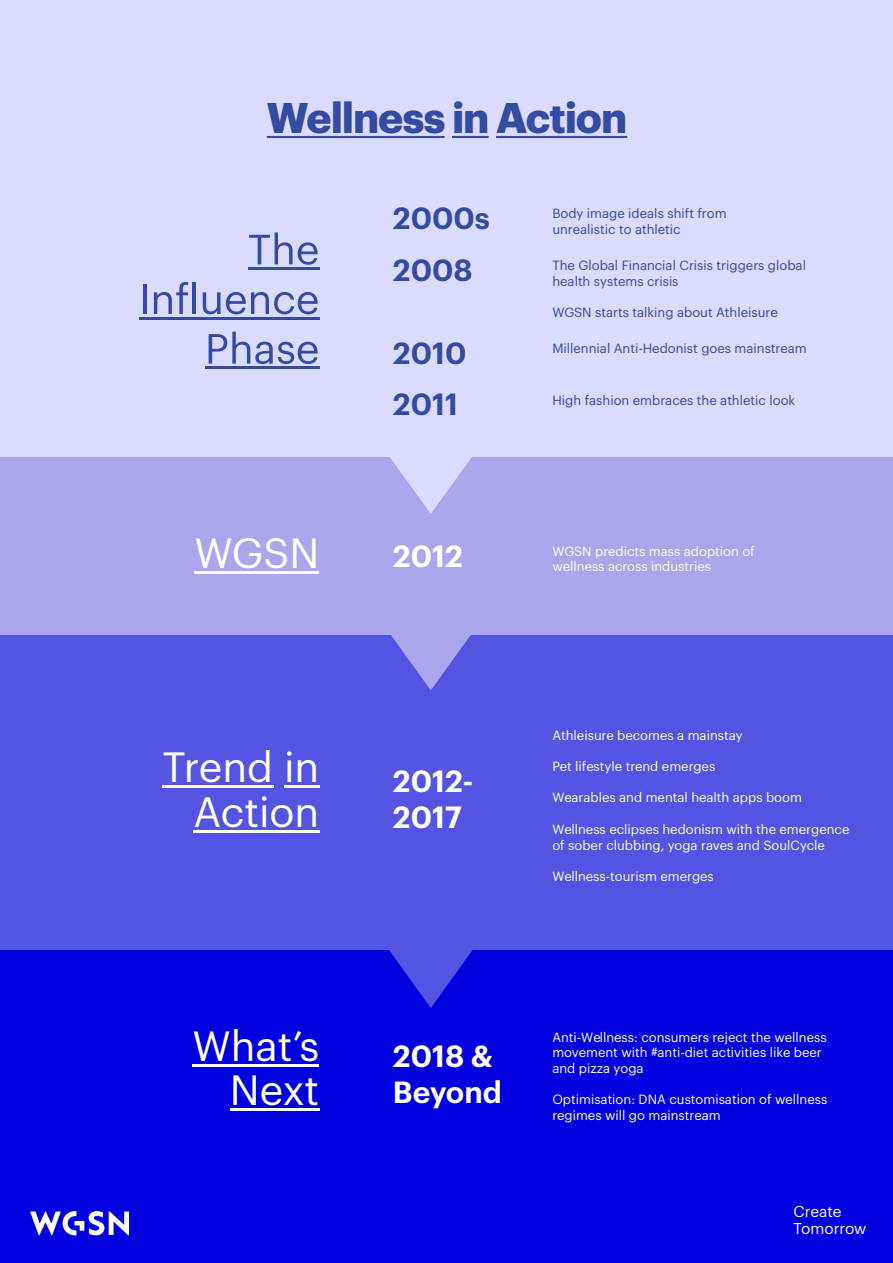
<style>
.page{position:relative;width:893px;height:1263px;background:#fff}
.page>*{position:absolute;margin:0;border:0;box-sizing:border-box;transform-origin:0 0}
.t1{font:700 42px "Graphik";letter-spacing:-.025em;color:#334ba0}
.t2{font:41.4px/44.4px "Graphik";color:#fff;text-align:right}
.t3{font:600 30px/36px "Graphik";color:#fff}
.t4{font:600 30px/52.2px "Graphik";color:#334ba0}
.t5{font:15.45px/16.8px "Graphik";color:#fff}
.t6{font:13.05px/15.8px "Graphik";color:#fff}
.t7{font:13.05px/15.8px "Graphik";color:#334ba0}
</style>
<div class="page">
<div style="left:0;top:936px;width:893px;height:327px;background:#0000de"></div>
<div style="left:0;top:626px;width:893px;height:324px;background:#5454e3"></div>
<div style="left:0;top:0;width:893px;height:472px;background:#dbdbff"></div>
<div style="left:0;top:458px;width:893px;height:177px;background:#aba6eb"></div>
<svg style="left:388px;top:457px;width:85px;height:57px"></svg>
<svg style="left:391px;top:635px;width:80px;height:55px"></svg>
<svg style="left:389px;top:950px;width:84px;height:58px"></svg>
<hr style="left:195px;top:571px;width:37px;height:2px;background:#fff">
<hr style="left:232px;top:571px;width:31px;height:2px;background:#fff">
<hr style="left:263px;top:571px;width:56px;height:2px;background:#fff">
<hr style="left:192px;top:1064px;width:101px;height:2px;background:#fff">
<svg style="left:293px;top:1064px;width:6px;height:2px"></svg>
<hr style="left:299px;top:1064px;width:20px;height:2px;background:#fff">
<hr style="left:230px;top:1108px;width:30px;height:2px;background:#fff">
<hr style="left:260px;top:1108px;width:23px;height:2px;background:#fff">
<hr style="left:283px;top:1108px;width:36px;height:2px;background:#fff">
<hr style="left:162px;top:785px;width:22px;height:3px;background:#fff">
<hr style="left:184px;top:785px;width:15px;height:3px;background:#fff">
<hr style="left:199px;top:785px;width:74px;height:3px;background:#fff">
<hr style="left:284px;top:785px;width:35px;height:3px;background:#fff">
<hr style="left:194px;top:830px;width:27px;height:2px;background:#fff">
<hr style="left:221px;top:830px;width:98px;height:2px;background:#fff">
<svg style="left:249px;top:232px;width:69px;height:33px"></svg>
<hr style="left:248px;top:267px;width:71px;height:3px;background:#334ba0">
<hr style="left:143px;top:284px;width:3px;height:30px;background:#334ba0">
<svg style="left:154px;top:282px;width:34px;height:32px"></svg>
<hr style="left:192px;top:282px;width:4px;height:32px;background:#334ba0">
<svg style="left:203px;top:292px;width:115px;height:22px"></svg>
<hr style="left:139px;top:317px;width:180px;height:2px;background:#334ba0">
<svg style="left:209px;top:332px;width:109px;height:32px"></svg>
<hr style="left:205px;top:367px;width:114px;height:2px;background:#334ba0">
<svg style="left:30px;top:1211px;width:99px;height:24px"></svg>
<hr style="left:267px;top:136px;width:178px;height:2px;background:#334ba0">
<hr style="left:452px;top:136px;width:37px;height:2px;background:#334ba0">
<hr style="left:496px;top:136px;width:131px;height:2px;background:#334ba0">
<h1 class="t1" style="left:267px;top:85px;width:362px">Wellness in Action</h1>
<h2 class="t2" style="left:195px;top:527px;width:126px">WGSN</h2>
<h2 class="t2" style="left:162px;top:742px;width:158px">Trend in<br>Action</h2>
<h2 class="t2" style="left:192px;top:1020px;width:128px">What’s<br>Next</h2>
<h3 class="t4" style="left:393px;top:189px;width:98px">2000s<br>2008</h3>
<p class="t7" style="left:552px;top:204px;width:176px">Body image ideals shift from unrealistic to athletic</p>
<p class="t7" style="left:552px;top:257px;width:255px">The Global Financial Crisis triggers global health systems crisis</p>
<p class="t7" style="left:552px;top:304px;width:227px">WGSN starts talking about Athleisure</p>
<h3 class="t4" style="left:393px;top:324px;width:75px">2010</h3>
<h3 class="t4" style="left:393px;top:376px;width:66px">2011</h3>
<p class="t7" style="left:552px;top:339px;width:256px">Millennial Anti-Hedonist goes mainstream</p>
<p class="t7" style="left:552px;top:391px;width:244px">High fashion embraces the athletic look</p>
<h3 class="t3" style="left:393px;top:535px;width:71px">2012</h3>
<p class="t6" style="left:552px;top:542px;width:204px">WGSN predicts mass adoption of wellness across industries</p>
<h3 class="t3" style="left:393px;top:760px;width:82px">2012-<br>2017</h3>
<p class="t6" style="left:552px;top:726px;width:192px">Athleisure becomes a mainstay</p>
<p class="t6" style="left:552px;top:757px;width:164px">Pet lifestyle trend emerges</p>
<p class="t6" style="left:552px;top:789px;width:251px">Wearables and mental health apps boom</p>
<p class="t6" style="left:552px;top:820px;width:299px">Wellness eclipses hedonism with the emergence of sober clubbing, yoga raves and SoulCycle</p>
<p class="t6" style="left:552px;top:867px;width:163px">Wellness-tourism emerges</p>
<h3 class="t3" style="left:393px;top:1035px;width:110px">2018 &amp;<br>Beyond</h3>
<p class="t6" style="left:552px;top:1028px;width:276px">Anti-Wellness: consumers reject the wellness movement with #anti-diet activities like beer and pizza yoga</p>
<p class="t6" style="left:552px;top:1091px;width:276px">Optimisation: DNA customisation of wellness regimes will go mainstream</p>
<p class="t5" style="left:794px;top:1202px;width:74px">Create<br>Tomorrow</p>
</div>
